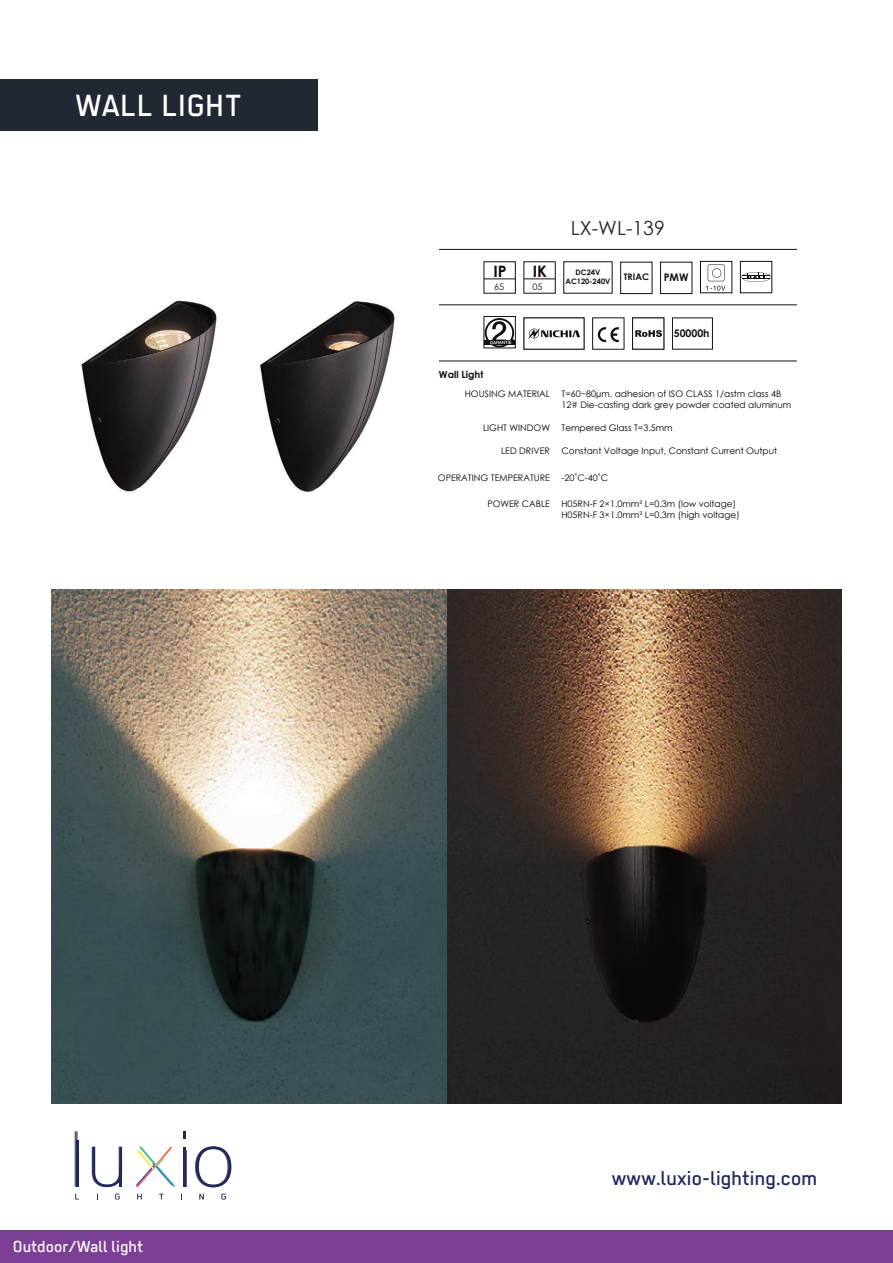
<style>
.page{position:relative;width:893px;height:1263px;background:#fff}
.page>*{position:absolute;margin:0;border:0;box-sizing:border-box;transform-origin:0 0}
.t1{font:500 34.5px "Regular";color:#fff}
.t2{font:500 22.5px "Regular";color:#20295c}
.t3{font:19.5px "Century Gothic";color:#212833}
.t4{font:500 18px "Regular";color:#fff}
.t5{font:700 15.75px "Century Gothic";color:#190d0e}
.t6{font:700 10.5px "Century Gothic";color:#0f1214}
.t7{font:700 9.75px "Century Gothic";color:#0f1214}
.t8{font:9px/10.8px "Century Gothic";color:#000001}
.t9{font:700 9px "Century Gothic";color:#0f1214}
.t10{font:9px "Century Gothic";color:#190d0e}
.t11{font:700 7.5px/9px "Century Gothic";color:#190d0e;text-align:center}
</style>
<div class="page">
<div style="left:672px;top:318px;width:41px;height:31px;border:1px solid #121516"></div>
<hr style="left:439px;top:360px;width:358px;height:1px;background:#0f1214">
<hr style="left:439px;top:304px;width:358px;height:1px;background:#0f1214">
<hr style="left:439px;top:249px;width:358px;height:1px;background:#0f1214">
<svg style="left:598px;top:327px;width:21px;height:15px"></svg>
<svg style="left:635px;top:330px;width:27px;height:7px"></svg>
<div style="left:484px;top:316px;width:32px;height:32px;border:1px solid #0f1214"></div>
<hr style="left:484px;top:279px;width:31px;height:1px;background:#0f1214">
<hr style="left:524px;top:279px;width:31px;height:1px;background:#0f1214">
<svg style="left:484px;top:318px;width:31px;height:29px"></svg>
<div style="left:620px;top:262px;width:32px;height:32px;border:1px solid #0f1214"></div>
<div style="left:660px;top:262px;width:32px;height:32px;border:1px solid #0f1214"></div>
<div style="left:740px;top:261px;width:32px;height:32px;border:1px solid #0f1214"></div>
<svg style="left:741px;top:272px;width:30px;height:10px"></svg>
<div style="left:700px;top:261px;width:32px;height:32px;border:1px solid #0f1214"></div>
<svg style="left:706px;top:264px;width:19px;height:27px"></svg>
<div style="left:0;top:79px;width:318px;height:51px;background:#212832"></div>
<svg style="left:136px;top:1147px;width:40px;height:40px"></svg>
<hr style="left:183px;top:1147px;width:2px;height:40px;background:#20295c">
<hr style="left:76px;top:1140px;width:3px;height:47px;background:#20295c">
<svg style="left:75px;top:1131px;width:3px;height:56px"></svg>
<hr style="left:76px;top:1140px;width:2px;height:47px;background:#20295c">
<svg style="left:92px;top:1147px;width:30px;height:40px"></svg>
<hr style="left:120px;top:1167px;width:2px;height:20px;background:#20295c">
<hr style="left:185px;top:1150px;width:1px;height:37px;background:#5e5d81">
<svg style="left:183px;top:1131px;width:2px;height:8px"></svg>
<svg style="left:195px;top:1146px;width:36px;height:41px"></svg>
<svg style="left:75px;top:1194px;width:4px;height:5px"></svg>
<svg style="left:115px;top:1193px;width:5px;height:6px"></svg>
<svg style="left:137px;top:1194px;width:5px;height:5px"></svg>
<svg style="left:159px;top:1194px;width:5px;height:5px"></svg>
<svg style="left:199px;top:1194px;width:5px;height:5px"></svg>
<svg style="left:221px;top:1193px;width:5px;height:6px"></svg>
<div style="left:1px;top:1230px;width:892px;height:33px;background:#7d3e96"></div>
<svg style="left:528px;top:328px;width:52px;height:11px"></svg>
<img style="left:260px;top:301px;width:135px;height:191px">
<img style="left:81px;top:300px;width:136px;height:192px">
<img style="left:51px;top:589px;width:791px;height:514px">
<h1 class="t1" style="left:76px;top:86px;width:167px">WALL LIGHT</h1>
<h3 class="t5" style="left:493px;top:259px;width:15px">IP</h3>
<p class="t10" style="left:494px;top:280px;width:11px">65</p>
<p class="t7" style="left:439px;top:367px;width:46px">Wall Light</p>
<h3 class="t3" style="left:571px;top:214px;width:95px">LX-WL-139</h3>
<h3 class="t5" style="left:533px;top:259px;width:16px">IK</h3>
<p class="t11" style="left:565px;top:267px;width:46px">DC24V<br>AC120-240V</p>
<p class="t9" style="left:624px;top:270px;width:27px">TRIAC</p>
<p class="t6" style="left:664px;top:269px;width:26px">PMW</p>
<p class="t10" style="left:532px;top:280px;width:11px">05</p>
<p class="t6" style="left:674px;top:325px;width:37px">50000h</p>
<p class="t8" style="left:465px;top:388px;width:87px">HOUSING MATERIAL</p>
<p class="t8" style="left:561px;top:388px;width:231px">T=60~80µm. adhesion of ISO CLASS 1/astm class 4B<br>12# Die-casting dark grey powder coated aluminum</p>
<p class="t8" style="left:483px;top:422px;width:69px">LIGHT WINDOW</p>
<p class="t8" style="left:561px;top:422px;width:113px">Tempered Glass T=3.5mm</p>
<p class="t8" style="left:501px;top:445px;width:50px">LED DRIVER</p>
<p class="t8" style="left:561px;top:445px;width:217px">Constant Voltage Input, Constant Current Output</p>
<p class="t8" style="left:438px;top:472px;width:114px">OPERATING TEMPERATURE</p>
<p class="t8" style="left:561px;top:472px;width:48px">-20˚C-40˚C</p>
<p class="t8" style="left:487px;top:498px;width:64px">POWER CABLE</p>
<p class="t8" style="left:561px;top:498px;width:180px">H05RN-F 2×1.0mm² L=0.3m (low voltage)<br>H05RN-F 3×1.0mm² L=0.3m (high voltage)</p>
<h3 class="t4" style="left:13px;top:1236px;width:132px">Outdoor/Wall light</h3>
<h2 class="t2" style="left:612px;top:1165px;width:207px">www.luxio-lighting.com</h2>
</div>
